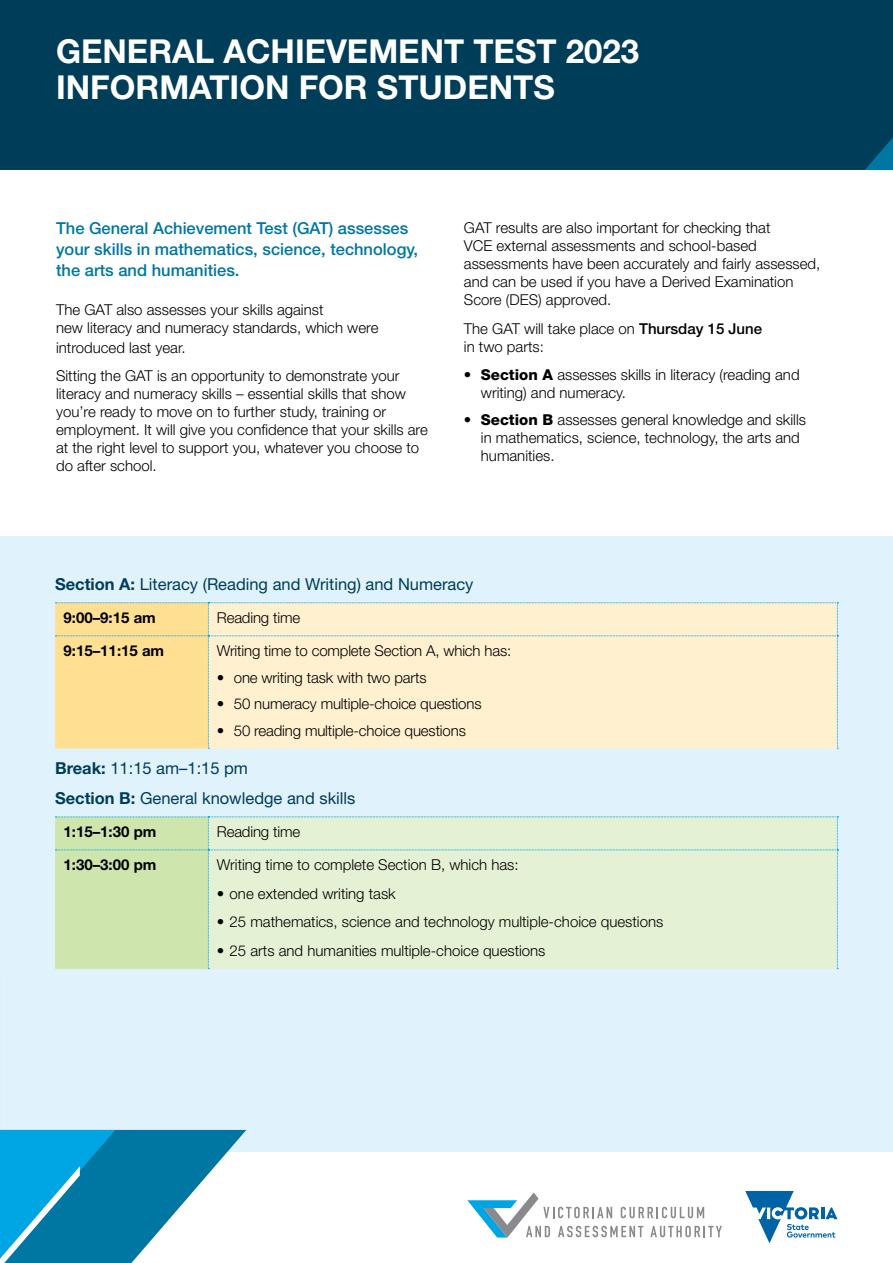
<style>
.page{position:relative;width:893px;height:1263px;background:#fff}
.page>*{position:absolute;margin:0;border:0;box-sizing:border-box;transform-origin:0 0}
.t1{font:700 33px/36px "Helvetica Neue LT";color:#fff}
.t2{font:500 16.5px/21px "Helvetica Neue LT";color:#0076a3}
.t3{font:16.5px/30px "Helvetica Neue LT";color:#003d58}
.t4{font:300 15px/18px "Helvetica Neue LT";color:#000}
.t5{font:700 15px "Helvetica Neue LT";color:#000}
.s1{font-weight:500}
.s2{font-weight:800}
.s3{font-weight:700}
</style>
<div class="page">
<div style="left:0;top:536px;width:893px;height:616px;background:#e0f2fb"></div>
<svg style="left:467px;top:1192px;width:255px;height:45px"></svg>
<svg style="left:745px;top:1191px;width:92px;height:52px"></svg>
<div style="left:0;top:0;width:893px;height:170px;background:#003d58"></div>
<svg style="left:865px;top:137px;width:28px;height:33px"></svg>
<svg style="left:0;top:1130px;width:246px;height:133px"></svg>
<svg style="left:55px;top:603px;width:783px;height:146px;background:#fdecc4"></svg>
<svg style="left:55px;top:817px;width:783px;height:152px;background:#dfeecc"></svg>
<h1 class="t1" style="left:56px;top:33px;width:585px">GENERAL ACHIEVEMENT TEST 2023<br>INFORMATION FOR STUDENTS</h1>
<p class="t2" style="left:56px;top:217px;width:363px">The General Achievement Test (GAT) assesses your skills in mathematics, science, technology, the arts and humanities.</p>
<p class="t4" style="left:56px;top:301px;width:324px">The GAT also assesses your skills against<br>new literacy and numeracy standards, which were</p>
<p class="t4" style="left:56px;top:333px;width:345px;line-height:28.7px">introduced last year.<br>Sitting the GAT is an opportunity to demonstrate your</p>
<p class="t4" style="left:56px;top:385px;width:373px">literacy and numeracy skills – essential skills that show you’re ready to move on to further study, training or employment. It will give you confidence that your skills are at the right level to support you, whatever you choose to do after school.</p>
<p class="t4" style="left:464px;top:218px;width:358px">GAT results are also important for checking that<br>VCE external assessments and school-based assessments have been accurately and fairly assessed, and can be used if you have a Derived Examination Score (DES) approved.</p>
<p class="t4" style="left:464px;top:319px;width:300px">The GAT will take place on <span class="s1">Thursday 15 June </span>in two parts:</p>
<p class="t4" style="left:481px;top:366px;width:320px;text-indent:-17px"><span class="s2">• Section A</span> assesses skills in literacy (reading and writing) and numeracy.</p>
<p class="t4" style="left:481px;top:410px;width:327px;text-indent:-17px"><span class="s2">• Section B</span> assesses general knowledge and skills in mathematics, science, technology, the arts and humanities.</p>
<p class="t3" style="left:55px;top:569px;width:420px"><span class="s3">Section A:</span> Literacy (Reading and Writing) and Numeracy</p>
<p class="t5" style="left:64px;top:608px;width:94px">9:00–9:15 am</p>
<p class="t4" style="left:217px;top:608px;width:85px">Reading time</p>
<p class="t5" style="left:64px;top:641px;width:102px">9:15–11:15 am</p>
<p class="t4" style="left:217px;top:641px;width:296px">Writing time to complete Section A, which has:</p>
<p class="t4" style="left:217px;top:668px;width:211px"><span class="s2">•</span> one writing task with two parts</p>
<p class="t4" style="left:217px;top:694px;width:266px"><span class="s2">•</span> 50 numeracy multiple-choice questions</p>
<p class="t4" style="left:217px;top:721px;width:251px"><span class="s2">•</span> 50 reading multiple-choice questions</p>
<p class="t3" style="left:55px;top:753px;width:302px"><span class="s3">Break:</span> 11:15 am–1:15 pm<br><span class="s3">Section B:</span> General knowledge and skills</p>
<p class="t5" style="left:64px;top:822px;width:94px">1:15–1:30 pm</p>
<p class="t4" style="left:217px;top:822px;width:85px">Reading time</p>
<p class="t5" style="left:64px;top:855px;width:94px">1:30–3:00 pm</p>
<p class="t4" style="left:217px;top:855px;width:303px">Writing time to complete Section B, which has:</p>
<p class="t4" style="left:217px;top:884px;width:180px">• one extended writing task</p>
<p class="t4" style="left:217px;top:913px;width:448px">• 25 mathematics, science and technology multiple-choice questions</p>
<p class="t4" style="left:217px;top:941px;width:330px">• 25 arts and humanities multiple-choice questions</p>
</div>
